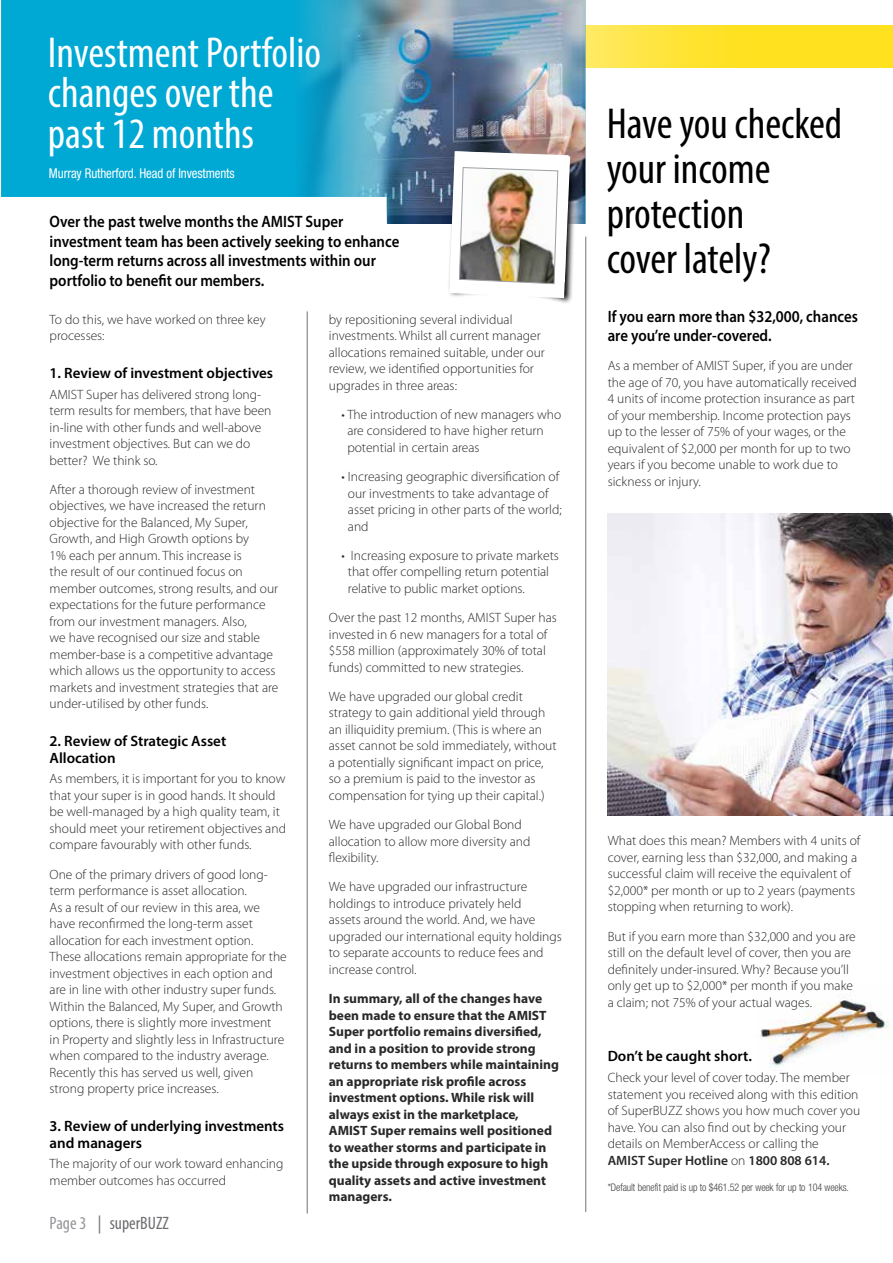
<style>
.page{position:relative;width:893px;height:1263px;background:#fff}
.page>*{position:absolute;margin:0;border:0;box-sizing:border-box;transform-origin:0 0}
.t1{font:condensed 43.5px/45px "Myriad Pro";color:#000}
.t2{font:condensed 43.5px/40.5px "Myriad Pro";color:#fff}
.t3{font:condensed 18px "Myriad Pro";color:#6d6e71}
.t4{font:600 16.5px/19.5px "Myriad Pro";color:#000;scale:.9 1}
.t5{font:600 15px/16.5px "Myriad Pro";color:#000}
.t6{font:300 13.5px/16.5px "Myriad Pro";color:#292829}
.t7{font:700 13.5px/16.5px "Myriad Pro";color:#292829}
.t8{font:condensed 13.5px "Helvetica Neue";letter-spacing:-.01em;color:#fff;scale:.95 1}
.t9{font:300 condensed 10.5px "Helvetica Neue";letter-spacing:-.01em;color:#414042;scale:.95 1}
.s1{color:#939598}
.s2{font-weight:600}
</style>
<div class="page">
<img style="left:608px;top:513px;width:285px;height:303px">
<hr style="left:892px;top:515px;width:1px;height:143px;background:#435d93">
<img style="left:760px;top:995px;width:131px;height:74px">
<svg style="left:585px;top:26px;width:308px;height:42px;background:#fee22f"></svg>
<hr style="left:307px;top:311px;width:1px;height:902px;background:#6a747b">
<div style="left:1px;top:0;width:294px;height:197px;background:#00a8d4"></div>
<img style="left:295px;top:0;width:290px;height:224px">
<svg style="left:448px;top:163px;width:129px;height:140px"></svg>
<img style="left:449px;top:151px;width:121px;height:147px">
<hr style="left:585px;top:237px;width:1px;height:975px;background:#6a747b">
<h1 class="t2" style="left:48px;top:32px;width:275px">Investment Portfolio changes over the past 12 months</h1>
<p class="t8" style="left:49px;top:165px;width:197px">Murray Rutherford. Head of Investments</p>
<p class="t4" style="left:50px;top:212px;width:390px">Over the past twelve months the AMIST Super investment team has been actively seeking to enhance long-term returns across all investments within our portfolio to benefit our members.</p>
<p class="t6" style="left:50px;top:311px;width:218px">To do this, we have worked on three key processes:</p>
<p class="t5" style="left:50px;top:364px;width:225px">1. Review of investment objectives</p>
<p class="t6" style="left:50px;top:386px;width:223px">AMIST Super has delivered strong long&shy;term results for members, that have been in-line with other funds and well-above investment objectives. But can we do better? We think so.</p>
<p class="t6" style="left:50px;top:481px;width:230px">After a thorough review of investment objectives, we have increased the return objective for the Balanced, My Super, Growth, and High Growth options by<br>1% each per annum. This increase is<br>the result of our continued focus on member outcomes, strong results, and our expectations for the future performance from our investment managers. Also,<br>we have recognised our size and stable member-base is a competitive advantage which allows us the opportunity to access markets and investment strategies that are under-utilised by other funds.</p>
<p class="t5" style="left:50px;top:732px;width:178px">2. Review of Strategic Asset<br>Allocation</p>
<p class="t6" style="left:50px;top:770px;width:238px">As members, it is important for you to know that your super is in good hands. It should be well-managed by a high quality team, it should meet your retirement objectives and compare favourably with other funds.</p>
<p class="t6" style="left:50px;top:866px;width:239px">One of the primary drivers of good long&shy;term performance is asset allocation.<br>As a result of our review in this area, we have reconfirmed the long-term asset allocation for each investment option.<br>These allocations remain appropriate for the investment objectives in each option and are in line with other industry super funds.<br>Within the Balanced, My Super, and Growth options, there is slightly more investment<br>in Property and slightly less in Infrastructure when compared to the industry average.<br>Recently this has served us well, given strong property price increases.</p>
<p class="t5" style="left:50px;top:1117px;width:236px">3. Review of underlying investments and managers</p>
<p class="t6" style="left:50px;top:1155px;width:235px">The majority of our work toward enhancing member outcomes has occurred</p>
<p class="t6" style="left:329px;top:311px;width:217px">by repositioning several individual investments. Whilst all current manager allocations remained suitable, under our review, we identified opportunities for upgrades in three areas:</p>
<p class="t6" style="left:347px;top:406px;width:216px;text-indent:-6px">• The introduction of new managers who are considered to have higher return potential in certain areas</p>
<p class="t6" style="left:348px;top:468px;width:215px;text-indent:-6px">• Increasing geographic diversification of our investments to take advantage of asset pricing in other parts of the world; and</p>
<p class="t6" style="left:348px;top:547px;width:212px;text-indent:-6px">• Increasing exposure to private markets that offer compelling return potential relative to public market options.</p>
<p class="t6" style="left:329px;top:609px;width:230px">Over the past 12 months, AMIST Super has invested in 6 new managers for a total of $558 million (approximately 30% of total funds) committed to new strategies.</p>
<p class="t6" style="left:329px;top:688px;width:229px">We have upgraded our global credit strategy to gain additional yield through an illiquidity premium. (This is where an asset cannot be sold immediately, without a potentially significant impact on price, so a premium is paid to the investor as compensation for tying up their capital.)</p>
<p class="t6" style="left:329px;top:816px;width:203px">We have upgraded our Global Bond allocation to allow more diversity and flexibility.</p>
<p class="t6" style="left:329px;top:878px;width:235px">We have upgraded our infrastructure holdings to introduce privately held<br>assets around the world. And, we have upgraded our international equity holdings to separate accounts to reduce fees and increase control.</p>
<p class="t7" style="left:329px;top:990px;width:232px">In summary, all of the changes have been made to ensure that the AMIST Super portfolio remains diversified, and in a position to provide strong returns to members while maintaining an appropriate risk profile across investment options. While risk will always exist in the marketplace, AMIST Super remains well positioned to weather storms and participate in the upside through exposure to high quality assets and active investment managers.</p>
<h2 class="t3" style="left:50px;top:1212px;width:121px"><span class="s1">Page 3</span> | superBUZZ</h2>
<h1 class="t1" style="left:607px;top:101px;width:237px">Have you checked your income protection<br>cover lately?</h1>
<p class="t4" style="left:608px;top:306px;width:279px">If you earn more than $32,000, chances are you’re under-covered.</p>
<p class="t6" style="left:608px;top:358px;width:251px">As a member of AMIST Super, if you are under the age of 70, you have automatically received 4 units of income protection insurance as part of your membership. Income protection pays up to the lesser of 75% of your wages, or the equivalent of $2,000 per month for up to two years if you become unable to work due to sickness or injury.</p>
<p class="t6" style="left:608px;top:832px;width:254px">What does this mean? Members with 4 units of cover, earning less than $32,000, and making a successful claim will receive the equivalent of $2,000* per month or up to 2 years (payments stopping when returning to work).</p>
<p class="t6" style="left:608px;top:928px;width:249px">But if you earn more than $32,000 and you are still on the default level of cover, then you are definitely under-insured. Why? Because you’ll only get up to $2,000* per month if you make a claim; not 75% of your actual wages.</p>
<p class="t5" style="left:608px;top:1048px;width:146px">Don’t be caught short.</p>
<p class="t6" style="left:608px;top:1069px;width:254px">Check your level of cover today. The member statement you received along with this edition of SuperBUZZ shows you how much cover you have. You can also find out by checking your details on MemberAccess or calling the<br><span class="s2">AMIST Super Hotline</span> on <span class="s2">1800 808 614.</span></p>
<p class="t9" style="left:608px;top:1181px;width:255px">*Default benefit paid is up to $461.52 per week for up to 104 weeks.</p>
</div>
